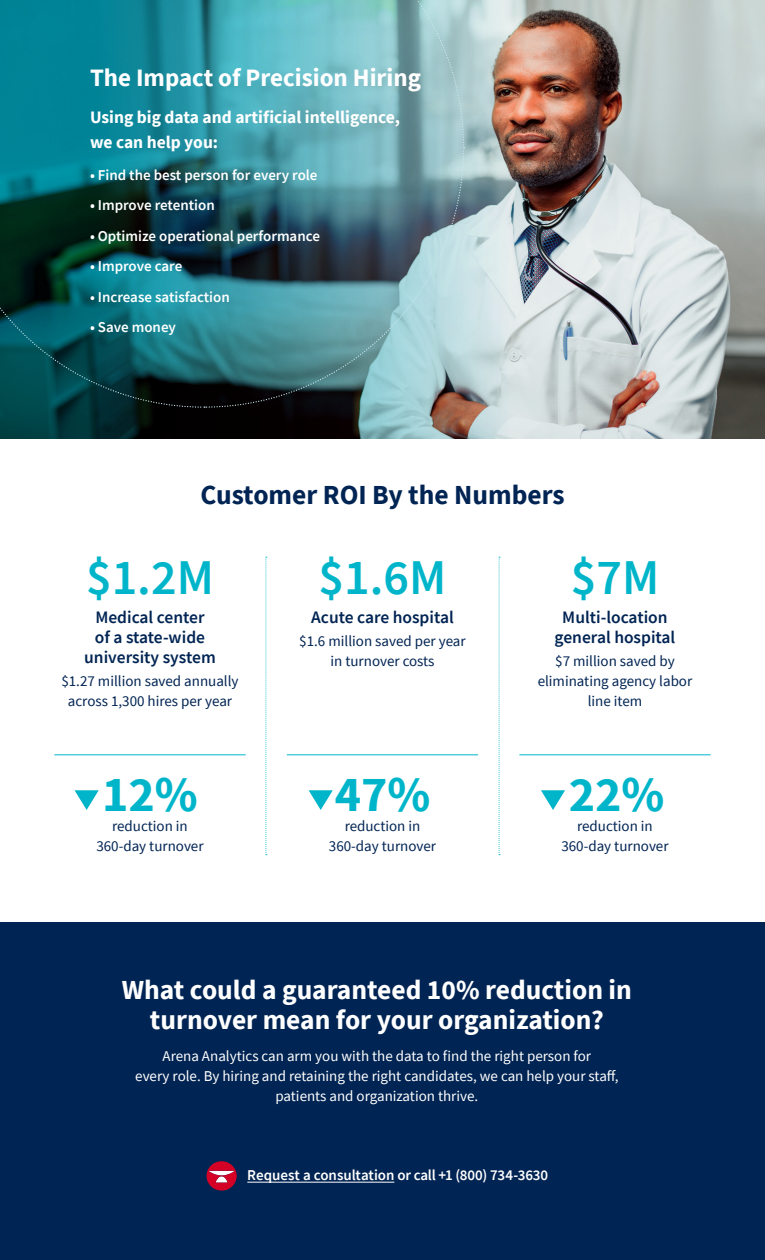
<style>
.page{position:relative;width:765px;height:1260px;background:#fff}
.page>*{position:absolute;margin:0;border:0;box-sizing:border-box;transform-origin:0 0}
.t1{font:600 50px "Source Sans Pro";color:#00b5ca}
.t2{font:700 50px "Source Sans Pro";color:#00b5ca}
.t3{font:700 27.5px/30px "Source Sans Pro";color:#fff;text-align:center}
.t4{font:700 27.5px "Source Sans Pro";color:#002453}
.t5{font:700 25px "Source Sans Pro";color:#fff}
.t6{font:600 17.5px/20px "Source Sans Pro";color:#002453;text-align:center}
.t7{font:700 17.5px/25px "Source Sans Pro";color:#fff}
.t8{font:15px/20px "Source Sans Pro";color:#002453;text-align:center}
.t9{font:600 15px "Source Sans Pro";color:#fff}
.t10{font:15px/20px "Source Sans Pro";color:#fff;text-align:center}
</style>
<div class="page">
<img style="left:0;top:0;width:765px;height:439px">
<div style="left:0;top:922px;width:765px;height:338px;background:#002453"></div>
<svg style="left:207px;top:1161px;width:30px;height:30px"></svg>
<hr style="left:247px;top:1182px;width:147px;height:1px;background:#fff">
<img style="left:205px;top:148px;width:260px;height:260px">
<svg style="left:0;top:149px;width:204px;height:259px;background:#074f54"></svg>
<svg style="left:0;top:0;width:465px;height:148px;background:#42a1ae"></svg>
<hr style="left:519px;top:755px;width:192px;height:1px;background:#00b5ca">
<hr style="left:287px;top:755px;width:191px;height:1px;background:#00b5ca">
<hr style="left:54px;top:755px;width:192px;height:1px;background:#00b5ca">
<svg style="left:75px;top:790px;width:24px;height:20px"></svg>
<svg style="left:309px;top:790px;width:24px;height:20px"></svg>
<svg style="left:541px;top:790px;width:24px;height:20px"></svg>
<svg style="left:266px;top:557px;width:1px;height:298px"></svg>
<svg style="left:499px;top:557px;width:1px;height:298px"></svg>
<h3 class="t5" style="left:90px;top:61px;width:333px">The Impact of Precision Hiring</h3>
<p class="t7" style="left:90px;top:104px;width:312px">Using big data and artificial intelligence, we can help you:</p>
<p class="t9" style="left:90px;top:165px;width:229px">• Find the best person for every role</p>
<p class="t9" style="left:90px;top:196px;width:126px">• Improve retention</p>
<p class="t9" style="left:90px;top:226px;width:231px">• Optimize operational performance</p>
<p class="t9" style="left:90px;top:256px;width:94px">• Improve care</p>
<p class="t9" style="left:90px;top:287px;width:141px">• Increase satisfaction</p>
<p class="t9" style="left:90px;top:317px;width:88px">• Save money</p>
<h2 class="t4" style="left:200px;top:477px;width:366px">Customer ROI By the Numbers</h2>
<h1 class="t1" style="left:86px;top:545px;width:129px">$1.2M</h1>
<p class="t6" style="left:84px;top:607px;width:133px">Medical center<br>of a state-wide university system</p>
<p class="t8" style="left:61px;top:671px;width:179px">$1.27 million saved annually across 1,300 hires per year</p>
<h1 class="t2" style="left:102px;top:761px;width:97px">12%</h1>
<p class="t8" style="left:96px;top:816px;width:109px">reduction in<br>360-day turnover</p>
<h1 class="t1" style="left:319px;top:545px;width:129px">$1.6M</h1>
<p class="t6" style="left:311px;top:607px;width:144px">Acute care hospital</p>
<p class="t8" style="left:299px;top:631px;width:168px">$1.6 million saved per year in turnover costs</p>
<h1 class="t2" style="left:335px;top:761px;width:97px">47%</h1>
<p class="t8" style="left:329px;top:816px;width:109px">reduction in<br>360-day turnover</p>
<h1 class="t1" style="left:571px;top:545px;width:90px">$7M</h1>
<p class="t6" style="left:555px;top:607px;width:122px">Multi-location general hospital</p>
<p class="t8" style="left:538px;top:651px;width:156px">$7 million saved by eliminating agency labor line item</p>
<h1 class="t2" style="left:569px;top:761px;width:97px">22%</h1>
<p class="t8" style="left:561px;top:816px;width:109px">reduction in<br>360-day turnover</p>
<h2 class="t3" style="left:122px;top:975px;width:512px">What could a guaranteed 10% reduction in turnover mean for your organization?</h2>
<p class="t10" style="left:135px;top:1046px;width:485px">Arena Analytics can arm you with the data to find the right person for<br>every role. By hiring and retaining the right candidates, we can help your staff, patients and organization thrive.</p>
<p class="t9" style="left:247px;top:1165px;width:302px">Request a consultation or call +1 (800) 734-3630</p>
</div>
